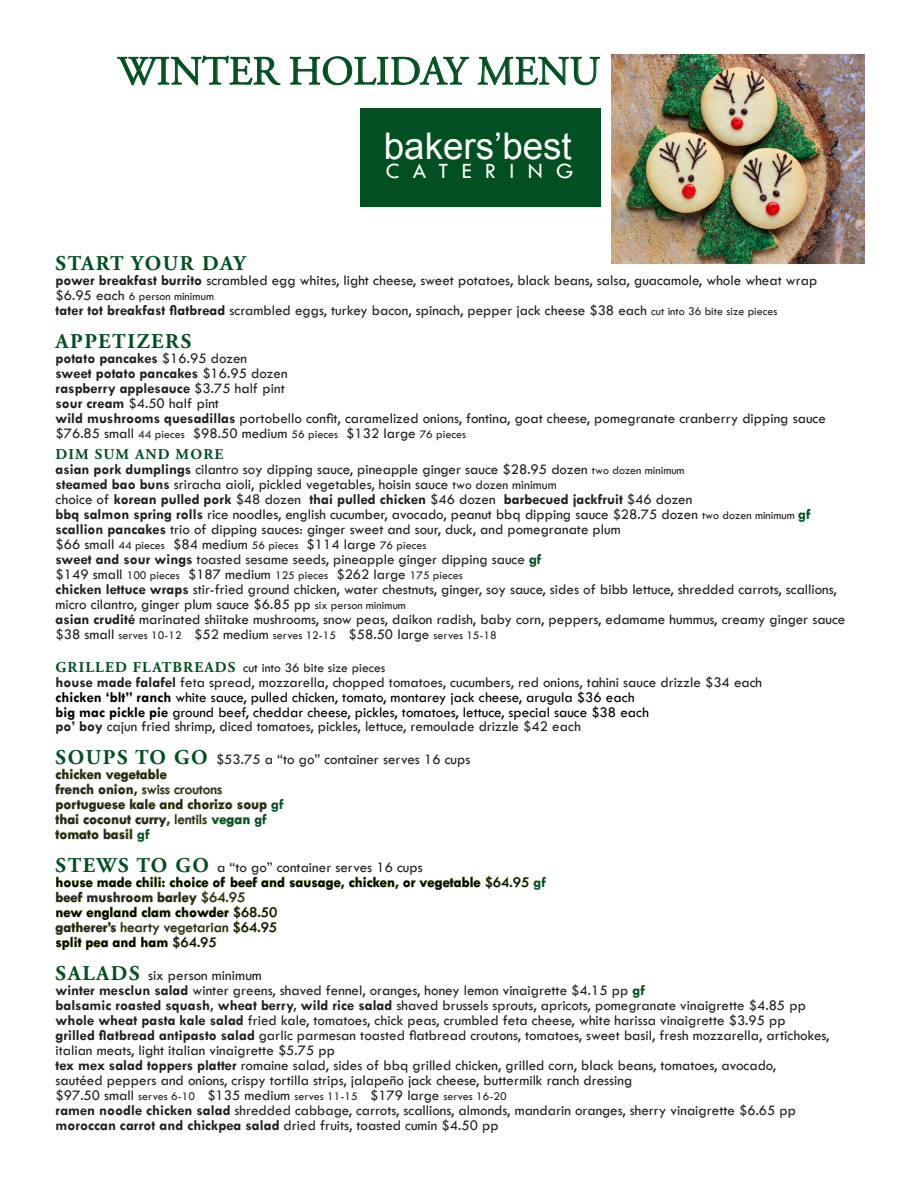
<style>
.page{position:relative;width:918px;height:1188px;background:#fff}
.page>*{position:absolute;margin:0;border:0;box-sizing:border-box;transform-origin:0 0}
.t1{font:40.5px "Adobe Garamond Pro";color:#025021}
.t2{font:36.75px "Arial";color:#fff}
.t3{font:22.65px "Tw Cen";letter-spacing:.585em;color:#fff}
.t4{font:700 21px "Adobe Garamond Pro";letter-spacing:.075em;color:#025021}
.t5{font:15px "Tw Cen";color:#231f20}
.t6{font:700 15px "Tw Cen";color:#231f20}
.t7{font:15px "Tw Cen";color:#000}
.t8{font:700 15px "Tw Cen";color:#000}
.t9{font:700 15px "Adobe Garamond Pro";letter-spacing:.075em;color:#025021}
.t10{font:13.5px "Tw Cen";color:#231f20}
.t11{font:12px "Tw Cen";color:#231f20}
.s1{font-weight:700}
.s2{font-size:15px}
.s3{font-size:12px}
.s4{font-weight:400}
.s5{font-size:13.5px}
.s6{font-weight:700;color:#025021}
.s7{font-family:"Adobe Garamond Pro";font-weight:700;font-size:15px;color:#025021}
.s8{font-family:"Adobe Garamond Pro";font-weight:700;font-size:21px;color:#025021}
.s9{color:#025021}
.s10{color:#000}
</style>
<div class="page">
<svg style="left:117px;top:55px;width:164px;height:31px"></svg>
<svg style="left:289px;top:56px;width:181px;height:30px"></svg>
<svg style="left:477px;top:57px;width:123px;height:29px"></svg>
<div style="left:360px;top:108px;width:240px;height:99px;background:#025021"></div>
<svg style="left:55px;top:768px;width:212px;height:72px"></svg>
<svg style="left:55px;top:876px;width:474px;height:74px"></svg>
<img style="left:612px;top:54px;width:253px;height:209px">
<p class="t1" style="left:118px;top:47px;width:484px">WINTER HOLIDAY MENU</p>
<h2 class="t2" style="left:384px;top:122px;width:189px">bakers’best</h2>
<h3 class="t3" style="left:386px;top:157px;width:189px">CATERING</h3>
<p class="t4" style="left:56px;top:251px;width:192px">START YOUR DAY</p>
<p class="t5" style="left:56px;top:271px;width:763px"><span class="s1">power breakfast burrito</span> scrambled egg whites, light cheese, sweet potatoes, black beans, salsa, guacamole, whole wheat wrap</p>
<p class="t11" style="left:56px;top:289px;width:160px"><span class="s2">$6.95 each</span> 6 person minimum</p>
<p class="t5" style="left:56px;top:301px;width:724px"><span class="s1">tater tot breakfast flatbread</span> scrambled eggs, turkey bacon, spinach, pepper jack cheese $38 each <span class="s3">cut into 36 bite size pieces</span></p>
<p class="t4" style="left:56px;top:329px;width:137px">APPETIZERS</p>
<p class="t6" style="left:56px;top:349px;width:193px">potato pancakes <span class="s4">$16.95 dozen</span></p>
<p class="t6" style="left:56px;top:364px;width:234px">sweet potato pancakes <span class="s4">$16.95 dozen</span></p>
<p class="t6" style="left:56px;top:379px;width:231px">raspberry applesauce <span class="s4">$3.75 half pint</span></p>
<p class="t5" style="left:56px;top:394px;width:165px"><span class="s1">sour cream</span> $4.50 half pint</p>
<p class="t5" style="left:56px;top:409px;width:772px"><span class="s1">wild mushrooms quesadillas</span> portobello confit, caramelized onions, fontina, goat cheese, pomegranate cranberry dipping sauce</p>
<p class="t5" style="left:56px;top:424px;width:412px">$76.85 small <span class="s3">44 pieces</span> $98.50 medium <span class="s3">56 pieces</span> $132 large <span class="s3">76 pieces</span></p>
<p class="t9" style="left:56px;top:446px;width:169px">DIM SUM AND MORE</p>
<p class="t5" style="left:56px;top:460px;width:631px"><span class="s1">asian pork dumplings</span> cilantro soy dipping sauce, pineapple ginger sauce $28.95 dozen <span class="s3">two dozen minimum</span></p>
<p class="t5" style="left:56px;top:475px;width:503px"><span class="s1">steamed bao buns</span> sriracha aioli, pickled vegetables, hoisin sauce <span class="s5">two dozen minimum</span></p>
<p class="t6" style="left:56px;top:490px;width:638px"><span class="s4">choice of</span> korean pulled pork <span class="s4">$48 dozen</span> thai pulled chicken <span class="s4">$46 dozen</span> barbecued jackfruit <span class="s4">$46 dozen</span></p>
<p class="t5" style="left:56px;top:505px;width:757px"><span class="s1">bbq salmon spring rolls</span> rice noodles, english cucumber, avocado, peanut bbq dipping sauce $28.75 dozen <span class="s3">two dozen minimum</span> <span class="s6">gf</span></p>
<p class="t5" style="left:56px;top:520px;width:567px"><span class="s1">scallion pancakes</span> trio of dipping sauces: ginger sweet and sour, duck, and pomegranate plum</p>
<p class="t5" style="left:56px;top:535px;width:372px">$66 small <span class="s3">44 pieces</span> $84 medium <span class="s3">56 pieces</span> $114 large <span class="s3">76 pieces</span></p>
<p class="t5" style="left:56px;top:550px;width:488px"><span class="s1">sweet and sour wings</span> toasted sesame seeds, pineapple ginger dipping sauce <span class="s6">gf</span></p>
<p class="t5" style="left:56px;top:565px;width:409px">$149 small <span class="s3">100 pieces</span> $187 medium <span class="s3">125 pieces</span> $262 large <span class="s3">175 pieces</span></p>
<p class="t5" style="left:56px;top:580px;width:783px"><span class="s1">chicken lettuce wraps</span> stir-fried ground chicken, water chestnuts, ginger, soy sauce, sides of bibb lettuce, shredded carrots, scallions,</p>
<p class="t5" style="left:56px;top:595px;width:352px">micro cilantro, ginger plum sauce $6.85 pp <span class="s3">six person minimum</span></p>
<p class="t5" style="left:56px;top:610px;width:791px"><span class="s1">asian crudité</span> marinated shiitake mushrooms, snow peas, daikon radish, baby corn, peppers, edamame hummus, creamy ginger sauce</p>
<p class="t11" style="left:56px;top:628px;width:443px"><span class="s2">$38 small</span> serves 10-12 <span class="s2">$52 medium</span> serves 12-15 <span class="s2">$58.50 large</span> serves 15-18</p>
<p class="t10" style="left:56px;top:660px;width:331px"><span class="s7">GRILLED FLATBREADS</span> cut into 36 bite size pieces</p>
<p class="t5" style="left:56px;top:673px;width:708px"><span class="s1">house made falafel</span> feta spread, mozzarella, chopped tomatoes, cucumbers, red onions, tahini sauce drizzle $34 each</p>
<p class="t7" style="left:56px;top:688px;width:581px"><span class="s1">chicken ‘blt” ranch</span> white sauce, pulled chicken, tomato, montarey jack cheese, arugula $36 each</p>
<p class="t7" style="left:56px;top:703px;width:595px"><span class="s1">big mac pickle pie</span> ground beef, cheddar cheese, pickles, tomatoes, lettuce, special sauce $38 each</p>
<p class="t5" style="left:56px;top:717px;width:527px"><span class="s1">po’ boy</span> cajun fried shrimp, diced tomatoes, pickles, lettuce, remoulade drizzle $42 each</p>
<p class="t5" style="left:56px;top:750px;width:416px"><span class="s8">SOUPS TO GO</span> $53.75 a “to go” container serves 16 cups</p>
<p class="t6" style="left:56px;top:765px;width:113px">chicken vegetable</p>
<p class="t5" style="left:56px;top:780px;width:168px"><span class="s1">french onion,</span> swiss croutons</p>
<p class="t6" style="left:56px;top:795px;width:230px">portuguese kale and chorizo soup <span class="s9">gf</span></p>
<p class="t6" style="left:56px;top:810px;width:213px">thai coconut curry, <span class="s4">lentils</span> <span class="s9">vegan gf</span></p>
<p class="t6" style="left:56px;top:825px;width:96px">tomato basil <span class="s9">gf</span></p>
<p class="t5" style="left:56px;top:858px;width:369px"><span class="s8">STEWS TO GO</span> a “to go” container serves 16 cups</p>
<p class="t8" style="left:56px;top:873px;width:492px">house made chili: choice of beef and sausage, chicken, or vegetable <span class="s4">$64.95</span> <span class="s9">gf</span></p>
<p class="t6" style="left:56px;top:888px;width:192px">beef mushroom barley <span class="s4">$64.95</span></p>
<p class="t8" style="left:56px;top:903px;width:223px">new england clam chowder <span class="s4">$68.50</span></p>
<p class="t5" style="left:56px;top:918px;width:223px"><span class="s1">gatherer’s</span> hearty vegetarian <span class="s10">$64.95</span></p>
<p class="t8" style="left:56px;top:933px;width:163px">split pea and ham <span class="s4">$64.95</span></p>
<p class="t5" style="left:56px;top:966px;width:208px"><span class="s8">SALADS</span> six person minimum</p>
<p class="t5" style="left:56px;top:981px;width:591px"><span class="s1">winter mesclun salad</span> winter greens, shaved fennel, oranges, honey lemon vinaigrette $4.15 pp <span class="s6">gf</span></p>
<p class="t5" style="left:56px;top:996px;width:752px"><span class="s1">balsamic roasted squash, wheat berry, wild rice salad</span> shaved brussels sprouts, apricots, pomegranate vinaigrette $4.85 pp</p>
<p class="t5" style="left:56px;top:1011px;width:732px"><span class="s1">whole wheat pasta kale salad</span> fried kale, tomatoes, chick peas, crumbled feta cheese, white harissa vinaigrette $3.95 pp</p>
<p class="t5" style="left:56px;top:1026px;width:776px"><span class="s1">grilled flatbread antipasto salad</span> garlic parmesan toasted flatbread croutons, tomatoes, sweet basil, fresh mozzarella, artichokes,</p>
<p class="t5" style="left:56px;top:1041px;width:281px">italian meats, light italian vinaigrette $5.75 pp</p>
<p class="t5" style="left:56px;top:1056px;width:722px"><span class="s1">tex mex salad toppers platter</span> romaine salad, sides of bbq grilled chicken, grilled corn, black beans, tomatoes, avocado,</p>
<p class="t5" style="left:56px;top:1071px;width:578px">sautéed peppers and onions, crispy tortilla strips, jalapeño jack cheese, buttermilk ranch dressing</p>
<p class="t11" style="left:56px;top:1089px;width:453px"><span class="s2">$97.50 small</span> serves 6-10 <span class="s2">$135 medium</span> serves 11-15 <span class="s2">$179 large</span> serves 16-20</p>
<p class="t5" style="left:56px;top:1101px;width:742px"><span class="s1">ramen noodle chicken salad</span> shredded cabbage, carrots, scallions, almonds, mandarin oranges, sherry vinaigrette $6.65 pp</p>
<p class="t5" style="left:56px;top:1116px;width:445px"><span class="s1">moroccan carrot and chickpea salad</span> dried fruits, toasted cumin $4.50 pp</p>
</div>
